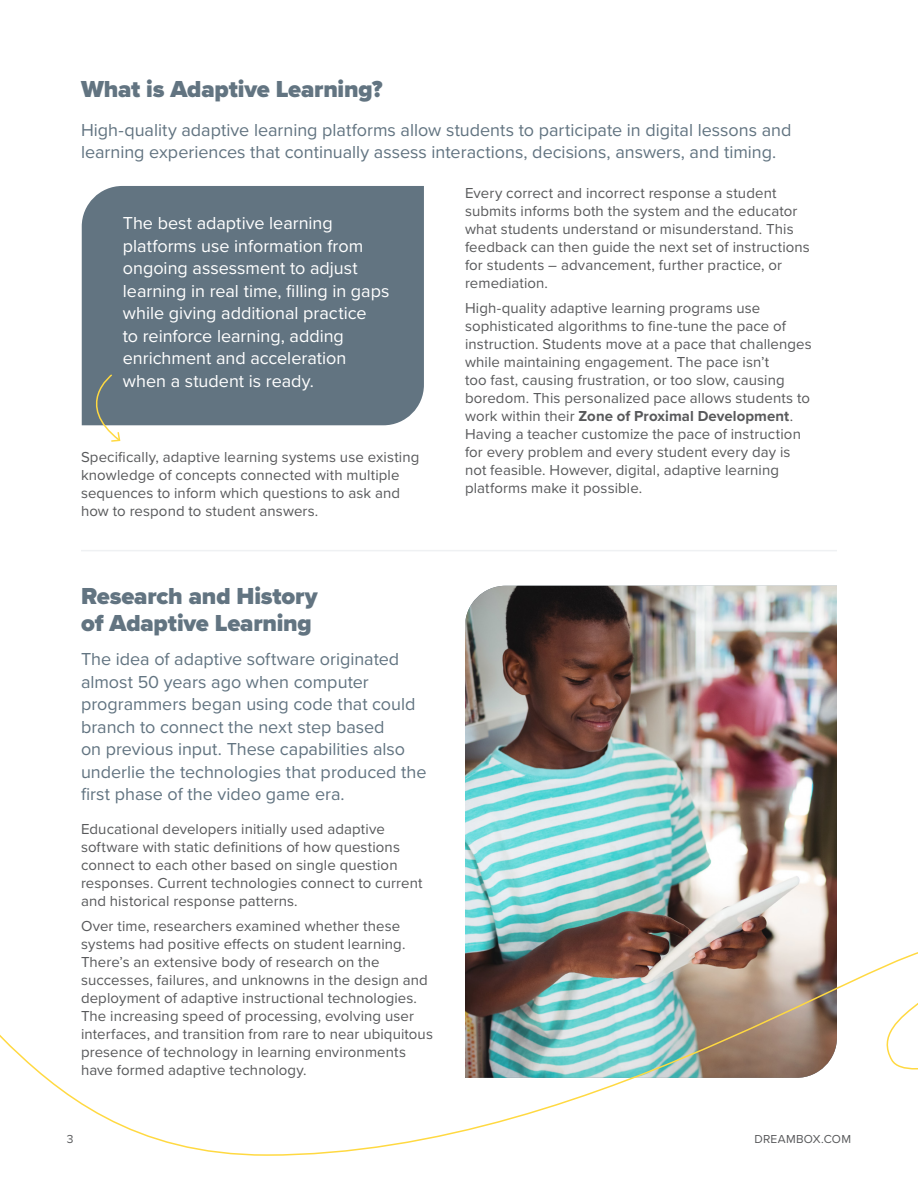
<style>
.page{position:relative;width:918px;height:1188px;background:#fff}
.page>*{position:absolute;margin:0;border:0;box-sizing:border-box;transform-origin:0 0}
.t1{font:900 24px/27px "Proxima Nova";letter-spacing:-.01em;color:#627481}
.t2{font:18px/22.5px "Proxima Nova";color:#627481}
.t3{font:18px/22.5px "Proxima Nova";color:#fff}
.t4{font:15px/18px "Proxima Nova";letter-spacing:.005em;color:#58595b}
.t5{font:12px "Proxima Nova";letter-spacing:.02em;color:#58595b}
.s1{font-weight:700}
</style>
<div class="page">
<hr style="left:81px;top:550px;width:756px;height:1px;background:#eff1f3">
<div style="left:82px;top:186px;width:342px;height:239px;background:#627481"></div>
<img style="left:465px;top:586px;width:372px;height:325px">
<svg style="left:81px;top:373px;width:41px;height:69px"></svg>
<svg style="left:0;top:911px;width:918px;height:245px"></svg>
<h1 class="t1" style="left:81px;top:75px;width:303px">What is Adaptive Learning?</h1>
<p class="t2" style="left:81px;top:118px;width:712px">High-quality adaptive learning platforms allow students to participate in digital lessons and learning experiences that continually assess interactions, decisions, answers, and timing.</p>
<p class="t4" style="left:465px;top:183px;width:346px">Every correct and incorrect response a student submits informs both the system and the educator what students understand or misunderstand. This feedback can then guide the next set of instructions for students – advancement, further practice, or remediation.</p>
<p class="t4" style="left:465px;top:298px;width:348px">High-quality adaptive learning programs use sophisticated algorithms to fine-tune the pace of instruction. Students move at a pace that challenges while maintaining engagement. The pace isn’t<br>too fast, causing frustration, or too slow, causing boredom. This personalized pace allows students to work within their <span class="s1">Zone of Proximal Development</span>.<br>Having a teacher customize the pace of instruction for every problem and every student every day is not feasible. However, digital, adaptive learning platforms make it possible.</p>
<p class="t3" style="left:123px;top:211px;width:268px">The best adaptive learning platforms use information from ongoing assessment to adjust learning in real time, filling in gaps while giving additional practice<br>to reinforce learning, adding enrichment and acceleration when a student is ready.</p>
<p class="t4" style="left:81px;top:447px;width:340px">Specifically, adaptive learning systems use existing knowledge of concepts connected with multiple sequences to inform which questions to ask and how to respond to student answers.</p>
<h1 class="t1" style="left:81px;top:582px;width:238px">Research and History of Adaptive Learning</h1>
<p class="t2" style="left:81px;top:647px;width:347px">The idea of adaptive software originated almost 50 years ago when computer programmers began using code that could branch to connect the next step based<br>on previous input. These capabilities also underlie the technologies that produced the first phase of the video game era.</p>
<p class="t4" style="left:81px;top:820px;width:343px">Educational developers initially used adaptive software with static definitions of how questions connect to each other based on single question responses. Current technologies connect to current and historical response patterns.</p>
<p class="t4" style="left:81px;top:917px;width:354px">Over time, researchers examined whether these systems had positive effects on student learning.<br>There’s an extensive body of research on the successes, failures, and unknowns in the design and deployment of adaptive instructional technologies.<br>The increasing speed of processing, evolving user interfaces, and transition from rare to near ubiquitous presence of technology in learning environments have formed adaptive technology.</p>
<p class="t5" style="left:67px;top:1131px;width:8px">3</p>
<p class="t5" style="left:754px;top:1131px;width:98px">DREAMBOX.COM</p>
</div>
